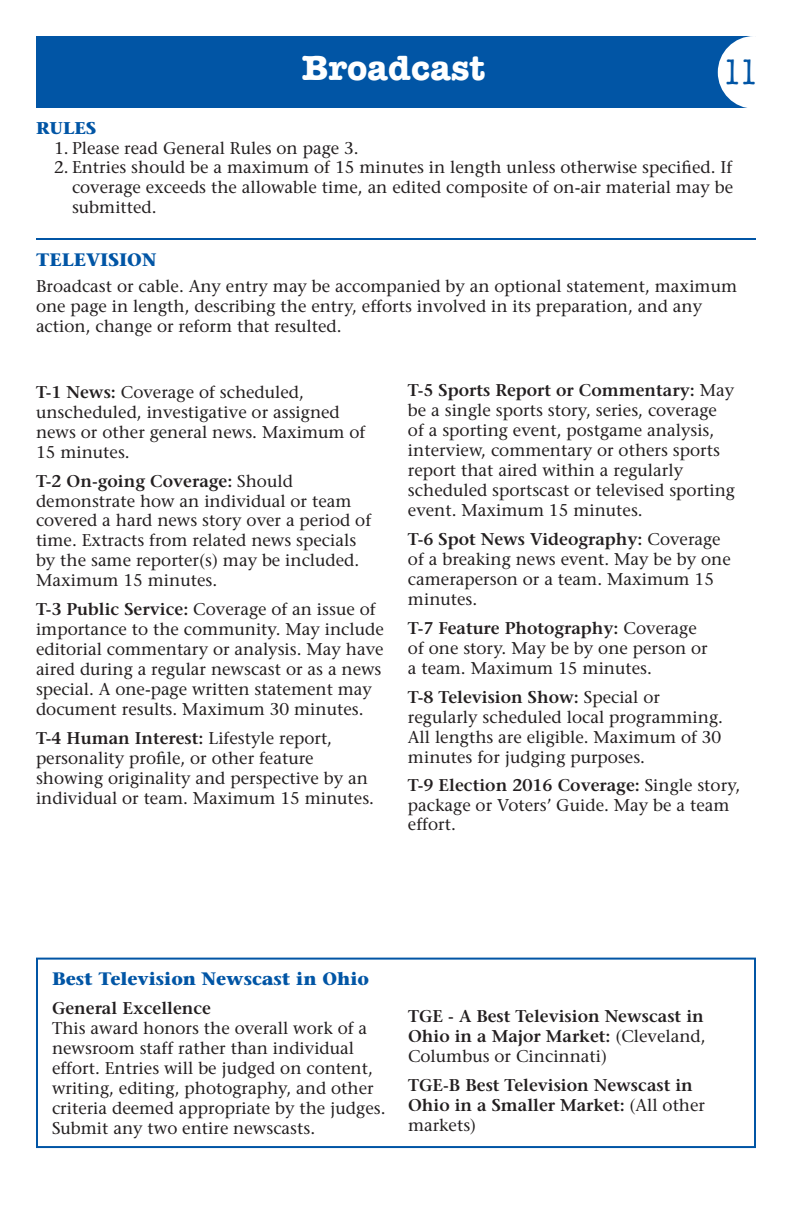
<style>
.page{position:relative;width:792px;height:1224px;background:#fff}
.page>*{position:absolute;margin:0;border:0;box-sizing:border-box;transform-origin:0 0}
.t1{font:700 36px "American Typewriter";color:#fff}
.t2{font:condensed 36px "American Typewriter";color:#0155a5}
.t3{font:700 18px "Stone Serif";color:#0155a5}
.t4{font:17px/20px "Stone Serif";color:#231f20}
.t5{font:600 17px/20px "Stone Serif";color:#231f20;text-align:justify}
.t6{font:700 17px "Stone Serif";color:#0155a5}
.s1{font-weight:600}
.s2{font-weight:400}
</style>
<div class="page">
<div style="left:36px;top:36px;width:720px;height:72px;background:#0155a5"></div>
<div style="left:719px;top:37px;width:71px;height:71px;background:#fff;border-radius:50%"></div>
<div style="left:718px;top:36px;width:73px;height:73px;border:2px solid #fff;border-radius:50%"></div>
<div style="left:36px;top:958px;width:720px;height:190px;border:2px solid #0155a5"></div>
<hr style="left:36px;top:238px;width:720px;height:2px;background:#0155a5">
<h1 class="t1" style="left:302px;top:37px;width:185px">Broadcast</h1>
<h1 class="t2" style="left:723px;top:52px;width:37px">11</h1>
<p class="t6" style="left:36px;top:117px;width:62px">RULES</p>
<p class="t4" style="left:54px;top:138px;width:306px">1. Please read General Rules on page 3.</p>
<p class="t4" style="left:72px;top:158px;width:663px;text-align:justify;text-indent:-18px">2. Entries should be a maximum of 15 minutes in length unless otherwise specified. If coverage exceeds the allowable time, an edited composite of on-air material may be submitted.</p>
<p class="t3" style="left:36px;top:248px;width:122px">TELEVISION</p>
<p class="t4" style="left:36px;top:276px;width:703px">Broadcast or cable. Any entry may be accompanied by an optional statement, maximum one page in length, describing the entry, efforts involved in its preparation, and any action, change or reform that resulted.</p>
<p class="t4" style="left:36px;top:382px;width:331px"><span class="s1">T-1 News:</span> Coverage of scheduled, unscheduled, investigative or assigned news or other general news. Maximum of<br>15 minutes.</p>
<p class="t4" style="left:36px;top:471px;width:337px"><span class="s1">T-2 On-going Coverage:</span> Should demonstrate how an individual or team covered a hard news story over a period of time. Extracts from related news specials by the same reporter(s) may be included.<br>Maximum 15 minutes.</p>
<p class="t4" style="left:36px;top:600px;width:349px"><span class="s1">T-3 Public Service:</span> Coverage of an issue of importance to the community. May include editorial commentary or analysis. May have aired during a regular newscast or as a news special. A one-page written statement may document results. Maximum 30 minutes.</p>
<p class="t4" style="left:36px;top:729px;width:340px"><span class="s1">T-4 Human Interest:</span> Lifestyle report, personality profile, or other feature showing originality and perspective by an individual or team. Maximum 15 minutes.</p>
<p class="t4" style="left:408px;top:380px;width:329px"><span class="s1">T-5 Sports Report or Commentary:</span> May be a single sports story, series, coverage of a sporting event, postgame analysis, interview, commentary or others sports report that aired within a regularly scheduled sportscast or televised sporting event. Maximum 15 minutes.</p>
<p class="t4" style="left:408px;top:529px;width:324px"><span class="s1">T-6 Spot News Videography:</span> Coverage of a breaking news event. May be by one cameraperson or a team. Maximum 15 minutes.</p>
<p class="t4" style="left:408px;top:618px;width:301px"><span class="s1">T-7 Feature Photography:</span> Coverage of one story. May be by one person or a team. Maximum 15 minutes.</p>
<p class="t4" style="left:408px;top:687px;width:317px"><span class="s1">T-8 Television Show:</span> Special or regularly scheduled local programming.<br>All lengths are eligible. Maximum of 30 minutes for judging purposes.</p>
<p class="t4" style="left:408px;top:776px;width:334px;line-height:19.4px"><span class="s1">T-9 Election 2016 Coverage:</span> Single story, package or Voters’ Guide. May be a team effort.</p>
<p class="t3" style="left:52px;top:968px;width:319px">Best Television Newscast in Ohio</p>
<p class="t5" style="left:52px;top:998px;width:161px">General Excellence</p>
<p class="t4" style="left:52px;top:1018px;width:335px">This award honors the overall work of a newsroom staff rather than individual effort. Entries will be judged on content, writing, editing, photography, and other criteria deemed appropriate by the judges.<br>Submit any two entire newscasts.</p>
<p class="t5" style="left:408px;top:1007px;width:299px">TGE - A Best Television Newscast in Ohio in a Major Market: <span class="s2">(Cleveland, Columbus or Cincinnati)</span></p>
<p class="t5" style="left:408px;top:1076px;width:299px;text-align:left">TGE-B Best Television Newscast in<br>Ohio in a Smaller Market: <span class="s2">(All other markets)</span></p>
</div>
